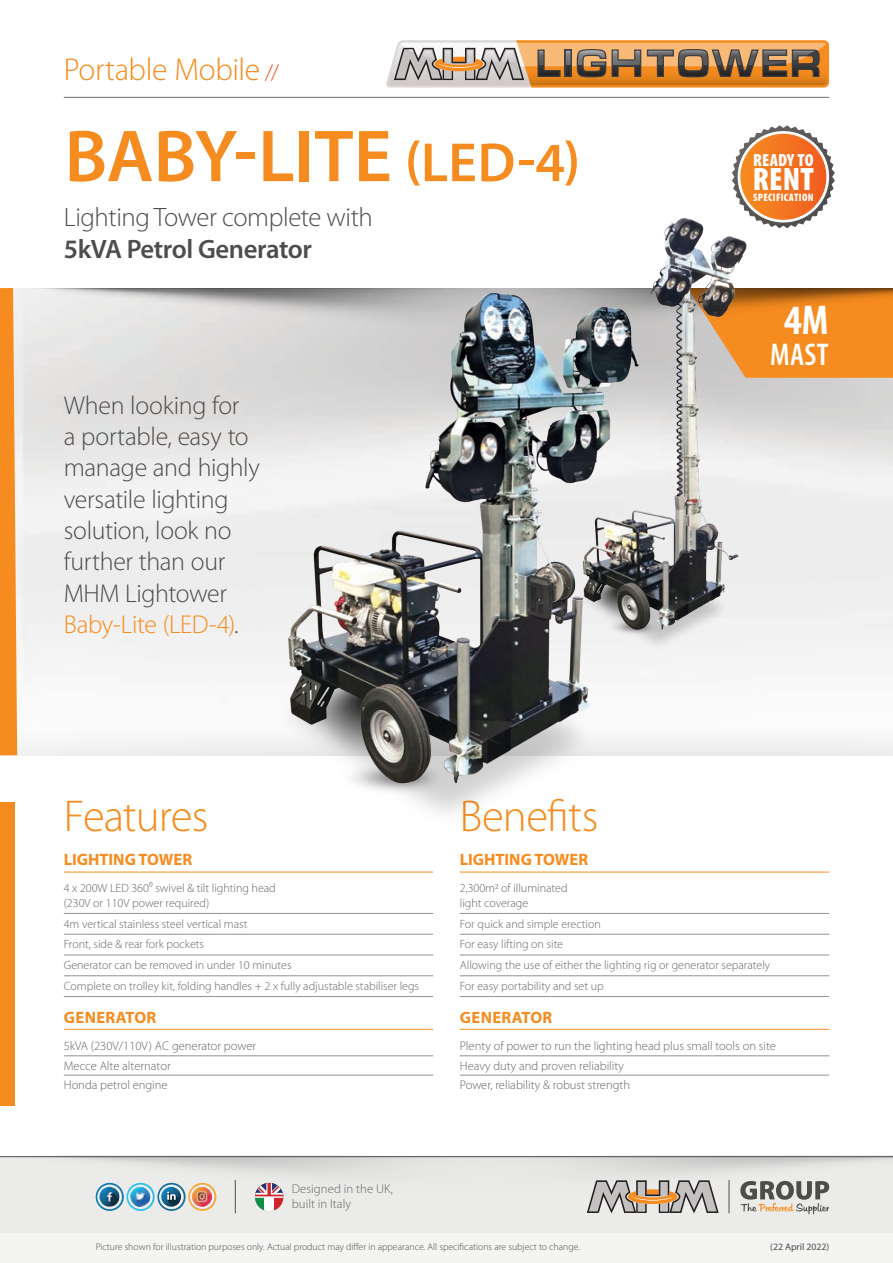
<style>
.page{position:relative;width:893px;height:1263px;background:#fff}
.page>*{position:absolute;margin:0;border:0;box-sizing:border-box;transform-origin:0 0}
.t1{font:600 74.25px "Myriad Pro";letter-spacing:-.005em;color:#f68c1f}
.t2{font:600 55.5px "Myriad Pro";color:#f68c1f}
.t3{font:300 44.85px "Myriad Pro";letter-spacing:-.02em;color:#f68c1f}
.t4{font:700 condensed 41.85px "Myriad Pro";color:#fff}
.t5{font:900 condensed 32.55px "Myriad Pro";color:#fff}
.t6{font:300 31.65px "Myriad Pro";letter-spacing:-.01em;color:#f68c1f}
.t7{font:600 condensed 31.5px "Myriad Pro";color:#fff}
.t8{font:300 26.7px/32.1px "Myriad Pro";letter-spacing:-.015em;color:#4f4c4c}
.t9{font:300 25.95px/31.3px "Myriad Pro";letter-spacing:-.015em;color:#4f4c4c}
.t10{font:900 condensed 17.55px "Myriad Pro";letter-spacing:.01em;color:#fff}
.F_B_Copy{font:700 16.5px "Myriad Pro";color:#f68c1f}
.F_B_Copy-2{font:700 16.5px "Myriad Pro";letter-spacing:.02em;color:#f68c1f}
.t11{font:300 12.75px/14.2px "Myriad Pro";letter-spacing:.005em;color:#696464}
.F_B_Copy-3{font:300 12.45px "Myriad Pro";color:#696464}
.F_B_Copy-4{font:300 12px/14.4px "Myriad Pro";color:#696464}
.t12{font:900 condensed 10.8px "Myriad Pro";letter-spacing:.03em;color:#fff}
.t13{font:300 9.75px "Myriad Pro";color:#4f4c4c}
.t14{font:9.75px "Myriad Pro";color:#4f4c4c}
.s1{font-size:22.65px;color:#f15921}
.s2{font-weight:600}
.s3{color:#f68c1f}
</style>
<div class="page">
<div style="left:749px;top:328px;width:144px;height:50px;background:#f68c1f"></div>
<img style="left:33px;top:288px;width:860px;height:40px">
<div style="left:0;top:1157px;width:893px;height:76px;background:#ebebea"></div>
<div style="left:0;top:1233px;width:893px;height:30px;background:#f4f4f3"></div>
<hr style="left:0;top:1156px;width:893px;height:1px;background:#4f4c4c">
<svg style="left:0;top:288px;width:17px;height:467px;background:#f59635"></svg>
<div style="left:0;top:802px;width:15px;height:304px;background:#f68c1f"></div>
<hr style="left:64px;top:872px;width:369px;height:1px;background:#f68c1f">
<hr style="left:64px;top:913px;width:369px;height:1px;background:#96908f">
<hr style="left:64px;top:934px;width:369px;height:1px;background:#96908f">
<hr style="left:64px;top:955px;width:369px;height:1px;background:#96908f">
<hr style="left:64px;top:975px;width:369px;height:1px;background:#96908f">
<hr style="left:64px;top:996px;width:369px;height:1px;background:#96908f">
<hr style="left:64px;top:1029px;width:369px;height:1px;background:#f68c1f">
<hr style="left:64px;top:1055px;width:369px;height:1px;background:#96908f">
<hr style="left:64px;top:1075px;width:369px;height:1px;background:#96908f">
<hr style="left:460px;top:872px;width:369px;height:1px;background:#f68c1f">
<hr style="left:460px;top:913px;width:369px;height:1px;background:#96908f">
<hr style="left:460px;top:934px;width:369px;height:1px;background:#96908f">
<hr style="left:460px;top:955px;width:369px;height:1px;background:#96908f">
<hr style="left:460px;top:975px;width:369px;height:1px;background:#96908f">
<hr style="left:460px;top:996px;width:369px;height:1px;background:#96908f">
<hr style="left:460px;top:1029px;width:369px;height:1px;background:#f68c1f">
<hr style="left:460px;top:1055px;width:369px;height:1px;background:#96908f">
<hr style="left:460px;top:1075px;width:369px;height:1px;background:#96908f">
<svg style="left:255px;top:1183px;width:28px;height:28px"></svg>
<svg style="left:587px;top:1180px;width:132px;height:33px"></svg>
<hr style="left:729px;top:1180px;width:1px;height:33px;background:#4f4c4c">
<svg style="left:740px;top:1181px;width:89px;height:33px"></svg>
<img style="left:96px;top:1183px;width:120px;height:28px">
<img style="left:192px;top:1187px;width:20px;height:20px">
<hr style="left:235px;top:1180px;width:1px;height:33px;background:#4f4c4c">
<hr style="left:64px;top:97px;width:765px;height:1px;background:#706a6a">
<svg style="left:386px;top:40px;width:443px;height:47px;background:#bf9468"></svg>
<svg style="left:732px;top:125px;width:103px;height:103px"></svg>
<svg style="left:739px;top:132px;width:89px;height:89px;background:#f47929"></svg>
<div style="left:738px;top:131px;width:91px;height:91px;border:3px solid #fff;border-radius:50%"></div>
<img style="left:577px;top:177px;width:172px;height:473px">
<img style="left:276px;top:292px;width:362px;height:521px">
<p class="t6" style="left:64px;top:52px;width:217px">Portable Mobile <span class="s1">//</span></p>
<p class="t1" style="left:65px;top:115px;width:329px">BABY-LITE</p>
<p class="t8" style="left:64px;top:201px;width:311px">Lighting Tower complete with<br><span class="s2">5kVA Petrol Generator</span></p>
<p class="t2" style="left:405px;top:132px;width:177px">(LED-4)</p>
<p class="t9" style="left:64px;top:390px;width:198px">When looking for<br>a portable, easy to manage and highly versatile lighting solution, look no further than our<br>MHM Lightower<br><span class="s3">Baby-Lite (LED-4)</span>.</p>
<p class="t3" style="left:64px;top:791px;width:146px">Features</p>
<p class="t3" style="left:460px;top:791px;width:140px">Benefits</p>
<p class="t10" style="left:753px;top:150px;width:62px">READY TO</p>
<p class="t5" style="left:753px;top:161px;width:63px">RENT</p>
<p class="t12" style="left:753px;top:191px;width:62px">SPECIFICATION</p>
<p class="t4" style="left:784px;top:297px;width:46px">4M</p>
<p class="t7" style="left:770px;top:337px;width:60px">MAST</p>
<p class="F_B_Copy" style="left:64px;top:850px;width:130px">LIGHTING TOWER</p>
<p class="F_B_Copy-4" style="left:64px;top:881px;width:214px">4 x 200W LED 360⁰ swivel &amp; tilt lighting head (230V or 110V power required)</p>
<p class="F_B_Copy-4" style="left:64px;top:917px;width:185px">4m vertical stainless steel vertical mast</p>
<p class="F_B_Copy-4" style="left:64px;top:937px;width:142px">Front, side &amp; rear fork pockets</p>
<p class="F_B_Copy-4" style="left:64px;top:958px;width:229px">Generator can be removed in under 10 minutes</p>
<p class="F_B_Copy-4" style="left:64px;top:979px;width:357px">Complete on trolley kit, folding handles + 2 x fully adjustable stabiliser legs</p>
<p class="F_B_Copy-2" style="left:64px;top:1008px;width:94px">GENERATOR</p>
<p class="F_B_Copy-3" style="left:64px;top:1039px;width:194px">5kVA (230V/110V) AC generator power</p>
<p class="F_B_Copy-3" style="left:64px;top:1058px;width:108px">Mecce Alte alternator</p>
<p class="F_B_Copy-3" style="left:64px;top:1078px;width:105px">Honda petrol engine</p>
<p class="t11" style="left:292px;top:1182px;width:103px">Designed in the UK, built in Italy</p>
<p class="F_B_Copy" style="left:460px;top:850px;width:130px">LIGHTING TOWER</p>
<p class="F_B_Copy-4" style="left:460px;top:881px;width:109px">2,300m2 of illuminated light coverage</p>
<p class="F_B_Copy-4" style="left:460px;top:917px;width:143px">For quick and simple erection</p>
<p class="F_B_Copy-4" style="left:460px;top:937px;width:105px">For easy lifting on site</p>
<p class="F_B_Copy-4" style="left:460px;top:958px;width:312px">Allowing the use of either the lighting rig or generator separately</p>
<p class="F_B_Copy-4" style="left:460px;top:979px;width:145px">For easy portability and set up</p>
<p class="F_B_Copy-2" style="left:460px;top:1008px;width:94px">GENERATOR</p>
<p class="F_B_Copy-3" style="left:460px;top:1039px;width:318px">Plenty of power to run the lighting head plus small tools on site</p>
<p class="F_B_Copy-3" style="left:460px;top:1058px;width:166px">Heavy duty and proven reliability</p>
<p class="F_B_Copy-3" style="left:460px;top:1078px;width:172px">Power, reliability &amp; robust strength</p>
<p class="t13" style="left:96px;top:1241px;width:486px">Picture shown for illustration purposes only. Actual product may differ in appearance. All specifications are subject to change.</p>
<p class="t14" style="left:770px;top:1240px;width:60px">(22 April 2022)</p>
</div>
